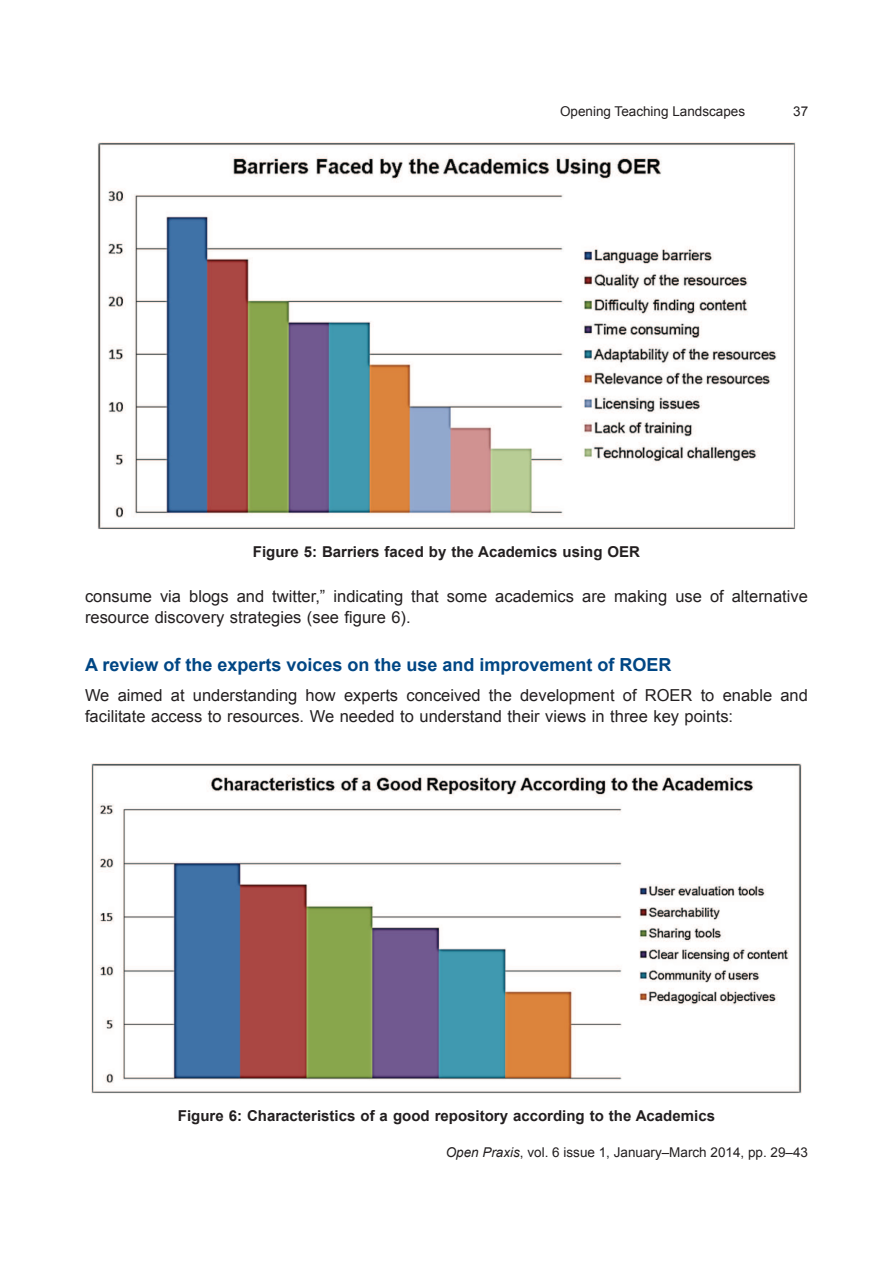
<style>
.page{position:relative;width:893px;height:1263px;background:#fff}
.page>*{position:absolute;margin:0;border:0;box-sizing:border-box;transform-origin:0 0}
.t1{font:700 18px "Arial";color:#004684}
.t2{font:16.5px/21px "Arial";color:#231f20}
.t3{font:700 15px "Arial";color:#231f20}
.t4{font:13.5px "Arial";color:#231f20}
.s1{font-style:italic}
</style>
<div class="page">
<img style="left:97px;top:143px;width:699px;height:387px">
<img style="left:91px;top:763px;width:710px;height:331px">
<p class="t4" style="left:560px;top:106px;width:187px">Opening Teaching Landscapes</p>
<p class="t4" style="left:793px;top:103px;width:17px">37</p>
<p class="t3" style="left:253px;top:546px;width:389px">Figure 5: Barriers faced by the Academics using OER</p>
<p class="t2" style="left:85px;top:586px;width:724px">consume via blogs and twitter,” indicating that some academics are making use of alternative resource discovery strategies (see igure 6).</p>
<p class="t1" style="left:85px;top:658px;width:588px">A review of the experts voices on the use and improvement of ROER</p>
<p class="t2" style="left:85px;top:685px;width:724px">We aimed at understanding how experts conceived the development of ROER to enable and facilitate access to resources. We needed to understand their views in three key points:</p>
<p class="t3" style="left:178px;top:1110px;width:539px">Figure 6: Characteristics of a good repository according to the Academics</p>
<p class="t4" style="left:446px;top:1147px;width:364px"><span class="s1">Open Praxis</span>, vol. 6 issue 1, January–March 2014, pp. 29–43</p>
</div>
